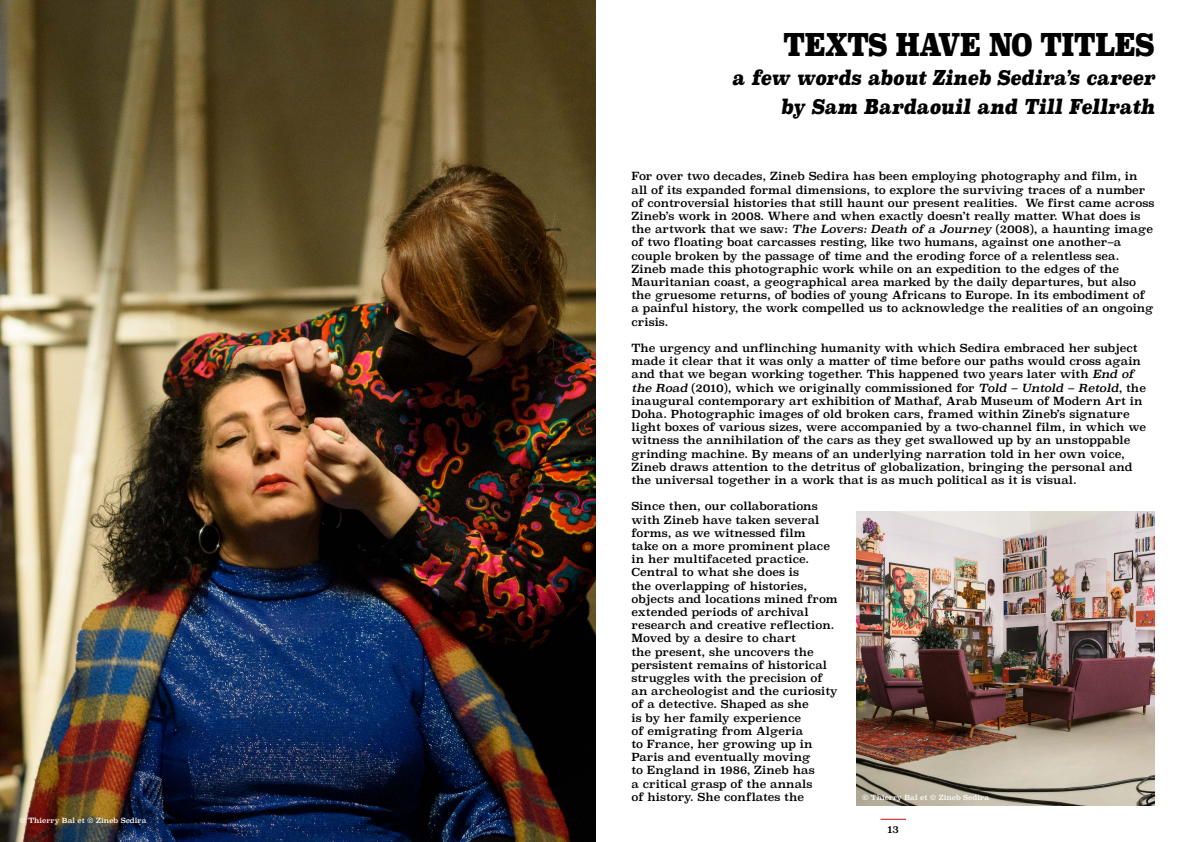
<style>
.page{position:relative;width:1191px;height:842px;background:#fff}
.page>*{position:absolute;margin:0;border:0;box-sizing:border-box;transform-origin:0 0}
.t1{font:900 30.7px "Superclarendon";letter-spacing:-.04em;color:#000;scale:.85 1}
.t2{font:italic 900 20.1px/28.9px "Superclarendon";letter-spacing:-.01em;color:#000;text-align:right;scale:.85 1}
.t3{font:11px/13.2px "Superclarendon";color:#000}
.t4{font:10px "Superclarendon";color:#000}
.t5{font:7px "Superclarendon";color:#fff}
.s1{font-style:italic}
</style>
<div class="page">
<svg style="left:880px;top:819px;width:26px;height:1px"></svg>
<img style="left:856px;top:511px;width:299px;height:295px">
<img style="left:0;top:0;width:595px;height:842px">
<p class="t5" style="left:19px;top:815px;width:129px">© Thierry Bal et © Zineb Sedira</p>
<h1 class="t1" style="left:783px;top:24px;width:439px">TEXTS HAVE NO TITLES</h1>
<h2 class="t2" style="left:732px;top:63px;width:499px">a few words about Zineb Sedira’s career by Sam Bardaouil and Till Fellrath</h2>
<p class="t3" style="left:631px;top:171px;width:524px">For over two decades, Zineb Sedira has been employing photography and film, in all of its expanded formal dimensions, to explore the surviving traces of a number of controversial histories that still haunt our present realities. We first came across Zineb’s work in 2008. Where and when exactly doesn’t really matter. What does is the artwork that we saw: <span class="s1">The Lovers: Death of a Journey</span> (2008), a haunting image of two floating boat carcasses resting, like two humans, against one another–a couple broken by the passage of time and the eroding force of a relentless sea.<br>Zineb made this photographic work while on an expedition to the edges of the Mauritanian coast, a geographical area marked by the daily departures, but also the gruesome returns, of bodies of young Africans to Europe. In its embodiment of a painful history, the work compelled us to acknowledge the realities of an ongoing crisis.</p>
<p class="t3" style="left:631px;top:342px;width:516px">The urgency and unflinching humanity with which Sedira embraced her subject made it clear that it was only a matter of time before our paths would cross again and that we began working together. This happened two years later with <span class="s1">End of the Road</span> (2010), which we originally commissioned for <span class="s1">Told – Untold – Retold</span>, the inaugural contemporary art exhibition of Mathaf, Arab Museum of Modern Art in Doha. Photographic images of old broken cars, framed within Zineb’s signature light boxes of various sizes, were accompanied by a two-channel film, in which we witness the annihilation of the cars as they get swallowed up by an unstoppable grinding machine. By means of an underlying narration told in her own voice, Zineb draws attention to the detritus of globalization, bringing the personal and the universal together in a work that is as much political as it is visual.</p>
<p class="t3" style="left:631px;top:501px;width:208px">Since then, our collaborations with Zineb have taken several forms, as we witnessed film<br>take on a more prominent place in her multifaceted practice.<br>Central to what she does is<br>the overlapping of histories, objects and locations mined from extended periods of archival research and creative reflection.<br>Moved by a desire to chart<br>the present, she uncovers the persistent remains of historical struggles with the precision of an archeologist and the curiosity of a detective. Shaped as she<br>is by her family experience<br>of emigrating from Algeria<br>to France, her growing up in<br>Paris and eventually moving<br>to England in 1986, Zineb has<br>a critical grasp of the annals<br>of history. She conflates the</p>
<p class="t5" style="left:862px;top:793px;width:129px">© Thierry Bal et © Zineb Sedira</p>
<p class="t4" style="left:887px;top:823px;width:13px">13</p>
</div>
